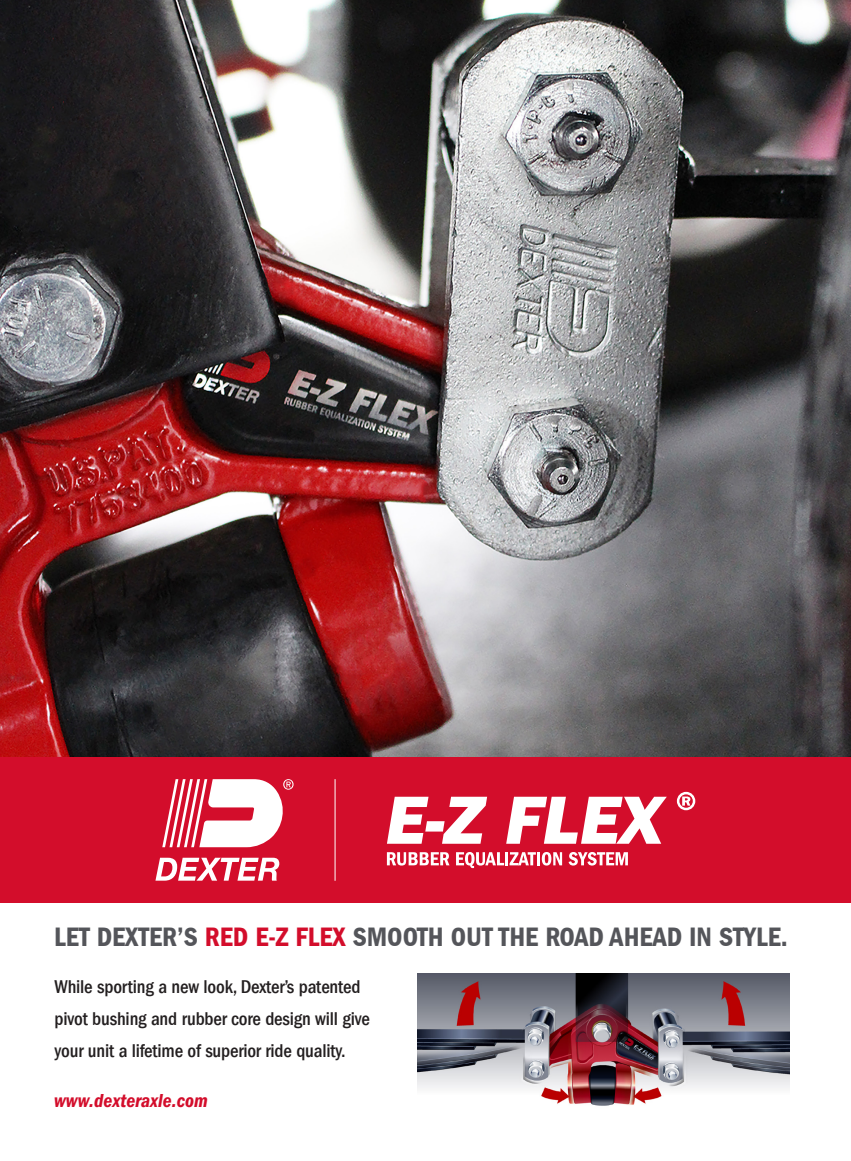
<style>
.page{position:relative;width:851px;height:1161px;background:#fff}
.page>*{position:absolute;margin:0;border:0;box-sizing:border-box;transform-origin:0 0}
.t1{font:600 condensed 27.45px "Franklin Gothic";color:#54555a}
.t2{font:19.5px "ITC Franklin Gothic Std Dm Cd It";color:#d30d2b}
.t3{font:500 condensed 19.05px/32.2px "Franklin Gothic";letter-spacing:-.01em;color:#231f20}
.s1{color:#d30d2b}
</style>
<div class="page">
<img style="left:0;top:0;width:850px;height:757px">
<img style="left:417px;top:974px;width:372px;height:132px">
<div style="left:0;top:757px;width:850px;height:146px;background:#d30d2b"></div>
<svg style="left:387px;top:852px;width:62px;height:14px"></svg>
<svg style="left:456px;top:852px;width:106px;height:16px"></svg>
<svg style="left:568px;top:852px;width:60px;height:14px"></svg>
<svg style="left:387px;top:797px;width:100px;height:47px"></svg>
<svg style="left:506px;top:797px;width:160px;height:47px"></svg>
<svg style="left:676px;top:792px;width:19px;height:18px"></svg>
<hr style="left:334px;top:779px;width:1px;height:102px;background:#fff">
<svg style="left:155px;top:858px;width:124px;height:23px"></svg>
<svg style="left:162px;top:779px;width:131px;height:68px"></svg>
<p class="t1" style="left:54px;top:921px;width:735px">LET DEXTER’S <span class="s1">RED E-Z FLEX</span> SMOOTH OUT THE ROAD AHEAD IN STYLE.</p>
<p class="t3" style="left:55px;top:971px;width:317px">While sporting a new look, Dexter’s patented pivot bushing and rubber core design will give your unit a lifetime of superior ride quality.</p>
<p class="t2" style="left:54px;top:1089px;width:155px">www.dexteraxle.com</p>
</div>
